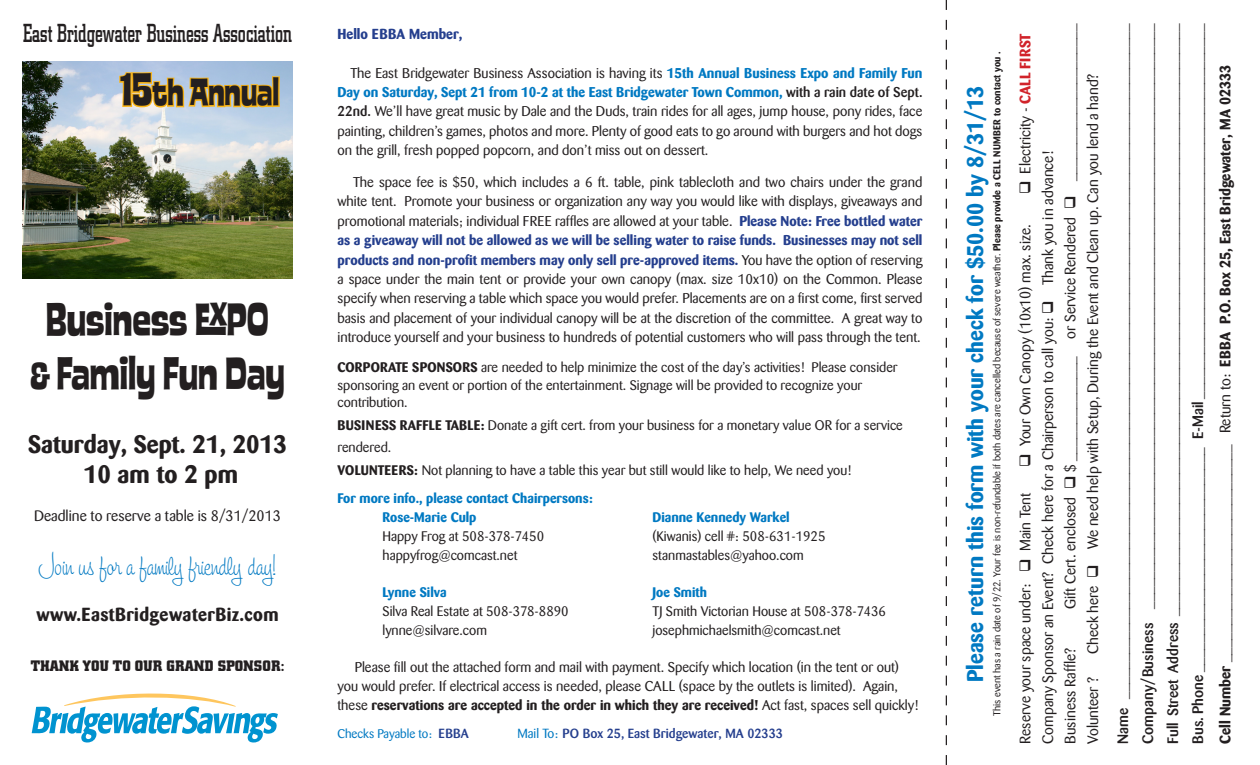
<style>
.page{position:relative;width:1260px;height:765px;background:#fff}
.page>*{position:absolute;margin:0;border:0;box-sizing:border-box;transform-origin:0 0}
.t1{font:45px "Ed Interlock";color:#231f20}
.t2{font:37.5px "Ed Interlock";color:#231f20}
.t3{font:27px "Ed Script";color:#0079c2}
.t4{font:500 25.75px "City";color:#231f20;scale:.69 1}
.t5{font:700 25px "Barmeno";color:#231f20}
.t6{font:700 22.5px "Barmeno";color:#0079c2}
.t7{font:700 18.75px "Barmeno";letter-spacing:.02em;color:#231f20}
.t8{font:15px "Barmeno";color:#231f20}
.t9{font:700 15px "Barmeno";color:#231f20}
.t10{font:700 15px "City";letter-spacing:.02em;color:#231f20}
.t11{font:700 14.38px "Barmeno";color:#253f8e}
.t12{font:14px/19.4px "Barmeno";color:#231f20;text-align:justify}
.t13{font:13.75px/17.5px "Barmeno";color:#231f20}
.t14{font:700 13.75px "Barmeno";color:#0079c2}
.t15{font:700 13.75px "Barmeno";letter-spacing:.02em;color:#231f20}
.t16{font:500 13.12px "Barmeno";color:#253f8e}
.t17{font:12.5px "Barmeno";color:#0079c2}
.t18{font:10px "Barmeno";color:#231f20}
.s1{font-size:45px}
.s2{font-size:37.5px}
.s3{font-weight:700;color:#0079c2}
.s4{font-weight:500}
.s5{font-weight:700;color:#253f8e}
.s6{font-weight:700}
.s7{font-weight:500;font-size:13.12px;color:#253f8e}
.s8{font-weight:400;color:#0079c2}
.s9{font-weight:700;color:#d1232a}
.s10{font-weight:400}
</style>
<div class="page">
<svg style="left:946px;top:0;width:1px;height:765px"></svg>
<img style="left:22px;top:61px;width:270px;height:217px">
<svg style="left:118px;top:61px;width:156px;height:97px;background:#cbccc1"></svg>
<div style="left:272px;top:76px;width:8px;height:31px;border:2px solid #fcb615"></div>
<svg style="left:32px;top:694px;width:246px;height:48px"></svg>
<p class="t4" style="left:23px;top:19px;width:391px">East Bridgewater Business Association</p>
<p class="t2" style="left:120px;top:70px;width:161px"><span class="s1">15</span>th Annual</p>
<p class="t1" style="left:46px;top:292px;width:224px">Business EXPO</p>
<p class="t1" style="left:30px;top:346px;width:256px"><span class="s2">&amp;</span> Family Fun Day</p>
<p class="t5" style="left:28px;top:429px;width:260px">Saturday, Sept. 21, 2013</p>
<p class="t5" style="left:84px;top:459px;width:156px">10 am to 2 pm</p>
<p class="t8" style="left:34px;top:507px;width:248px">Deadline to reserve a table is 8/31/2013</p>
<p class="t3" style="left:39px;top:548px;width:239px">Join us for a family friendly day!</p>
<p class="t7" style="left:36px;top:603px;width:244px">www.EastBridgewaterBiz.com</p>
<p class="t10" style="left:31px;top:657px;width:255px">THANK YOU TO OUR GRAND SPONSOR:</p>
<p class="t11" style="left:338px;top:25px;width:126px">Hello EBBA Member,</p>
<p class="t12" style="left:338px;top:63px;width:587px;text-indent:13px">The East Bridgewater Business Association is having its <span class="s3">15th Annual Business Expo and Family Fun Day on Saturday, Sept 21 from 10-2 at the East Bridgewater Town Common,</span> <span class="s4">with a rain date of Sept.<br>22nd.</span> We’ll have great music by Dale and the Duds, train rides for all ages, jump house, pony rides, face painting, children’s games, photos and more. Plenty of good eats to go around with burgers and hot dogs on the grill, fresh popped popcorn, and don’t miss out on dessert.</p>
<p class="t12" style="left:338px;top:173px;width:587px;text-indent:16px">The space fee is $50, which includes a 6 ft. table, pink tablecloth and two chairs under the grand white tent. Promote your business or organization any way you would like with displays, giveaways and promotional materials; individual FREE raffles are allowed at your table. <span class="s5">Please Note: Free bottled water as a giveaway will not be allowed as we will be selling water to raise funds. Businesses may not sell products and non-profit members may only sell pre-approved items.</span> You have the option of reserving a space under the main tent or provide your own canopy (max. size 10x10) on the Common. Please specify when reserving a table which space you would prefer. Placements are on a first come, first served basis and placement of your individual canopy will be at the discretion of the committee. A great way to introduce yourself and your business to hundreds of potential customers who will pass through the tent.</p>
<p class="t15" style="left:338px;top:359px;width:59px">Corporate</p>
<p class="t13" style="left:338px;top:359px;width:562px;text-indent:75px"><span class="s6">Sponsors</span> are needed to help minimize the cost of the day’s activities! Please consider sponsoring an event or portion of the entertainment. Signage will be provided to recognize your contribution.</p>
<p class="t15" style="left:338px;top:416px;width:37px">Business</p>
<p class="t15" style="left:400px;top:416px;width:9px">Raff</p>
<p class="t13" style="left:429px;top:416px;width:476px"><span class="s6">le Table:</span> Donate a gift cert. from your business for a monetary value OR for a service</p>
<p class="t13" style="left:338px;top:439px;width:55px">rendered.</p>
<p class="t15" style="left:338px;top:461px;width:40px">Voluntee</p>
<p class="t13" style="left:399px;top:461px;width:454px"><span class="s6">rs:</span> Not planning to have a table this year but still would like to help, We need you!</p>
<p class="t14" style="left:338px;top:490px;width:257px">For more info., please contact Chairpersons:</p>
<p class="t14" style="left:382px;top:509px;width:95px">Rose-Marie Culp</p>
<p class="t14" style="left:652px;top:509px;width:139px">Dianne Kennedy Warkel</p>
<p class="t13" style="left:383px;top:527px;width:163px">Happy Frog at 508-378-7450</p>
<p class="t13" style="left:652px;top:527px;width:175px">(Kiwanis) cell #: 508-631-1925</p>
<p class="t13" style="left:383px;top:546px;width:136px">happyfrog@comcast.net</p>
<p class="t13" style="left:652px;top:546px;width:153px">stanmastables@yahoo.com</p>
<p class="t14" style="left:382px;top:584px;width:66px">Lynne Silva</p>
<p class="t14" style="left:652px;top:584px;width:56px">Joe Smith</p>
<p class="t13" style="left:383px;top:602px;width:188px">Silva Real Estate at 508-378-8890</p>
<p class="t13" style="left:652px;top:602px;width:235px">TJ Smith Victorian House at 508-378-7436</p>
<p class="t13" style="left:383px;top:621px;width:106px">lynne@silvare.com</p>
<p class="t13" style="left:652px;top:621px;width:190px">josephmichaelsmith@comcast.net</p>
<p class="t12" style="left:338px;top:658px;width:582px;line-height:19px;text-align:left;text-indent:17px">Please fill out the attached form and mail with payment. Specify which location (in the tent or out) you would prefer. If electrical access is needed, please CALL (space by the outlets is limited). Again, these <span class="s6">reservations are accepted in the order in which they are received!</span> Act fast, spaces sell quickly!</p>
<p class="t17" style="left:338px;top:726px;width:133px">Checks Payable to: <span class="s7">EBBA</span></p>
<p class="t16" style="left:518px;top:725px;width:267px"><span class="s8">Mail To:</span> PO Box 25, East Bridgewater, MA 02333</p>
<p class="t18" style="left:991px;top:716px;width:666px;rotate:-90deg">This event has a rain date of 9/22. Your fee is non-refundable if both dates are cancelled because of severe weather. <span class="s6">Please provide a cell number to contact you .</span></p>
<p class="t6" style="left:962px;top:682px;width:598px;rotate:-90deg">Please return this form with your check for $50.00 by 8/31/13</p>
<p class="t8" style="left:1062px;top:609px;width:587px;rotate:-90deg">Gift Cert. enclosed ❑ $ ______________ or Service Rendered ❑ _____________________</p>
<p class="t8" style="left:1017px;top:194px;width:162px;rotate:-90deg">❑ Electricity - <span class="s9">CALL FIRST</span></p>
<p class="t8" style="left:1039px;top:744px;width:594px;rotate:-90deg">Company Sponsor an Event? Check here for a Chairperson to call you: ❑ Thank you in advance!</p>
<p class="t8" style="left:1017px;top:467px;width:244px;rotate:-90deg">❑ Your Own Canopy (10x10) max. size.</p>
<p class="t8" style="left:1017px;top:744px;width:252px;rotate:-90deg">Reserve your space under: ❑ Main Tent</p>
<p class="t8" style="left:1062px;top:744px;width:98px;rotate:-90deg">Business Raffle?</p>
<p class="t8" style="left:1084px;top:654px;width:582px;rotate:-90deg">Check here ❑ We need help with Setup, During the Event and Clean up. Can you lend a hand?</p>
<p class="t8" style="left:1084px;top:744px;width:69px;rotate:-90deg">Volunteer ?</p>
<p class="t8" style="left:1114px;top:744px;width:722px;rotate:-90deg"><span class="s4">Name</span> __________________________________________________________________________________________</p>
<p class="t8" style="left:1139px;top:744px;width:722px;rotate:-90deg"><span class="s4">Company/Business</span> ______________________________________________________________________________</p>
<p class="t8" style="left:1164px;top:744px;width:722px;rotate:-90deg"><span class="s4">Full Street Address</span> _______________________________________________________________________________</p>
<p class="t8" style="left:1189px;top:744px;width:722px;rotate:-90deg"><span class="s4">Bus. Phone</span> ______________________________ <span class="s4">E-Mail</span> __________________________________________________</p>
<p class="t9" style="left:1216px;top:744px;width:681px;rotate:-90deg">Cell Number <span class="s10">_____________________________ Return to:</span> EBBA P.O. Box 25, East Bridgewater, MA 02333</p>
</div>
